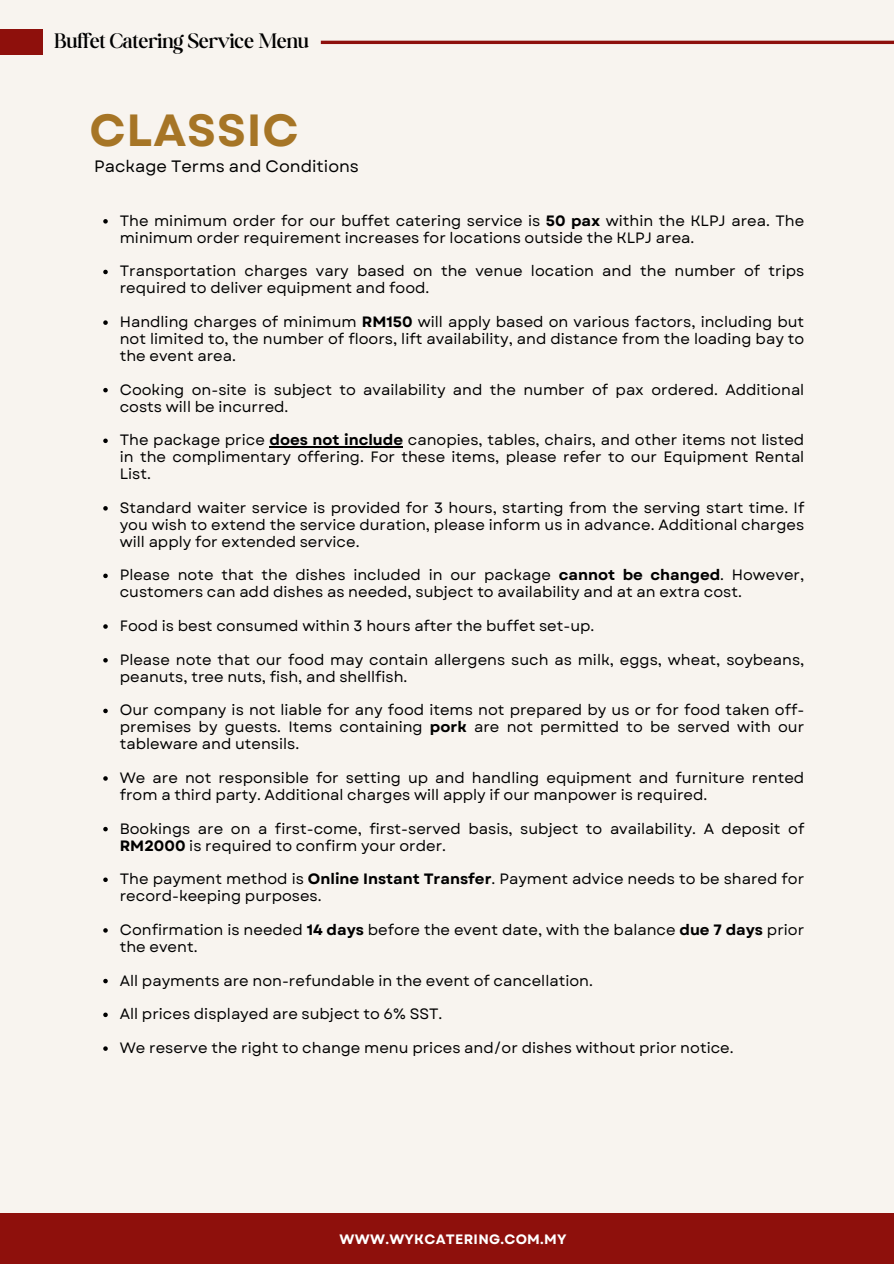
<style>
.page{position:relative;width:894px;height:1264px;background:#fff}
.page>*{position:absolute;margin:0;border:0;box-sizing:border-box;transform-origin:0 0}
.t1{font:700 45px "Garet";letter-spacing:.02em;color:#a67526}
.t2{font:300 22.5px "Boston Angel";color:#000}
.t3{font:16.5px "Garet";color:#000}
.t4{font:15px/16.8px "Garet";color:#000}
.t5{font:700 13.65px "Garet";letter-spacing:.02em;color:#fff}
.s1{font-weight:700}
</style>
<div class="page">
<div style="left:0;top:0;width:893px;height:1263px;background:#f8f4ef"></div>
<svg style="left:103px;top:219px;width:5px;height:4px"></svg>
<svg style="left:103px;top:270px;width:5px;height:4px"></svg>
<svg style="left:103px;top:320px;width:5px;height:5px"></svg>
<svg style="left:103px;top:388px;width:5px;height:4px"></svg>
<svg style="left:103px;top:438px;width:5px;height:5px"></svg>
<hr style="left:269px;top:446px;width:134px;height:1px;background:#000">
<svg style="left:103px;top:506px;width:5px;height:4px"></svg>
<svg style="left:103px;top:573px;width:5px;height:5px"></svg>
<svg style="left:103px;top:624px;width:5px;height:4px"></svg>
<svg style="left:103px;top:658px;width:5px;height:4px"></svg>
<svg style="left:103px;top:708px;width:5px;height:5px"></svg>
<svg style="left:103px;top:776px;width:5px;height:4px"></svg>
<svg style="left:103px;top:826px;width:5px;height:5px"></svg>
<svg style="left:103px;top:877px;width:5px;height:5px"></svg>
<svg style="left:103px;top:928px;width:5px;height:4px"></svg>
<svg style="left:103px;top:978px;width:5px;height:5px"></svg>
<svg style="left:103px;top:1012px;width:5px;height:5px"></svg>
<svg style="left:103px;top:1046px;width:5px;height:4px"></svg>
<div style="left:0;top:1213px;width:893px;height:50px;background:#8e100c"></div>
<hr style="left:321px;top:41px;width:572px;height:3px;background:#8e100c">
<div style="left:0;top:29px;width:43px;height:26px;background:#8e100c"></div>
<p class="t2" style="left:54px;top:27px;width:256px">Buffet Catering Service Menu</p>
<h2 class="t1" style="left:89px;top:98px;width:211px">CLASSIC</h2>
<p class="t3" style="left:94px;top:154px;width:266px">Package Terms and Conditions</p>
<h1 class="t4" style="left:120px;top:212px;width:685px">The minimum order for our buffet catering service is <span class="s1">50 pax</span> within the KLPJ area. The minimum order requirement increases for locations outside the KLPJ area.</h1>
<h3 class="t4" style="left:120px;top:263px;width:686px">Transportation charges vary based on the venue location and the number of trips required to deliver equipment and food.</h3>
<p class="t4" style="left:120px;top:313px;width:686px;text-align:justify">Handling charges of minimum <span class="s1">RM150</span> will apply based on various factors, including but not limited to, the number of floors, lift availability, and distance from the loading bay to the event area.</p>
<p class="t4" style="left:120px;top:381px;width:686px">Cooking on-site is subject to availability and the number of pax ordered. Additional costs will be incurred.</p>
<p class="t4" style="left:120px;top:432px;width:686px;text-align:justify">The package price <span class="s1">does not include</span> canopies, tables, chairs, and other items not listed in the complimentary offering. For these items, please refer to our Equipment Rental List.</p>
<p class="t4" style="left:120px;top:499px;width:686px;text-align:justify">Standard waiter service is provided for 3 hours, starting from the serving start time. If you wish to extend the service duration, please inform us in advance. Additional charges will apply for extended service.</p>
<p class="t4" style="left:120px;top:567px;width:685px">Please note that the dishes included in our package <span class="s1">cannot be changed</span>. However, customers can add dishes as needed, subject to availability and at an extra cost.</p>
<p class="t4" style="left:120px;top:617px;width:476px">Food is best consumed within 3 hours after the buffet set-up.</p>
<p class="t4" style="left:120px;top:651px;width:686px">Please note that our food may contain allergens such as milk, eggs, wheat, soybeans, peanuts, tree nuts, fish, and shellfish.</p>
<p class="t4" style="left:120px;top:702px;width:686px;text-align:justify">Our company is not liable for any food items not prepared by us or for food taken off&shy;premises by guests. Items containing <span class="s1">pork</span> are not permitted to be served with our tableware and utensils.</p>
<p class="t4" style="left:120px;top:769px;width:686px">We are not responsible for setting up and handling equipment and furniture rented from a third party. Additional charges will apply if our manpower is required.</p>
<p class="t4" style="left:120px;top:820px;width:686px">Bookings are on a first-come, first-served basis, subject to availability. A deposit of<br><span class="s1">RM2000</span> is required to confirm your order.</p>
<p class="t4" style="left:120px;top:870px;width:685px">The payment method is <span class="s1">Online Instant Transfer</span>. Payment advice needs to be shared for record-keeping purposes.</p>
<p class="t4" style="left:120px;top:921px;width:685px">Confirmation is needed <span class="s1">14 days</span> before the event date, with the balance <span class="s1">due 7 days</span> prior the event.</p>
<p class="t4" style="left:120px;top:972px;width:474px">All payments are non-refundable in the event of cancellation.</p>
<p class="t4" style="left:120px;top:1005px;width:324px">All prices displayed are subject to 6% SST.</p>
<p class="t4" style="left:120px;top:1039px;width:615px">We reserve the right to change menu prices and/or dishes without prior notice.</p>
<p class="t5" style="left:339px;top:1228px;width:228px">WWW.WYKCATERING.COM.MY</p>
</div>
